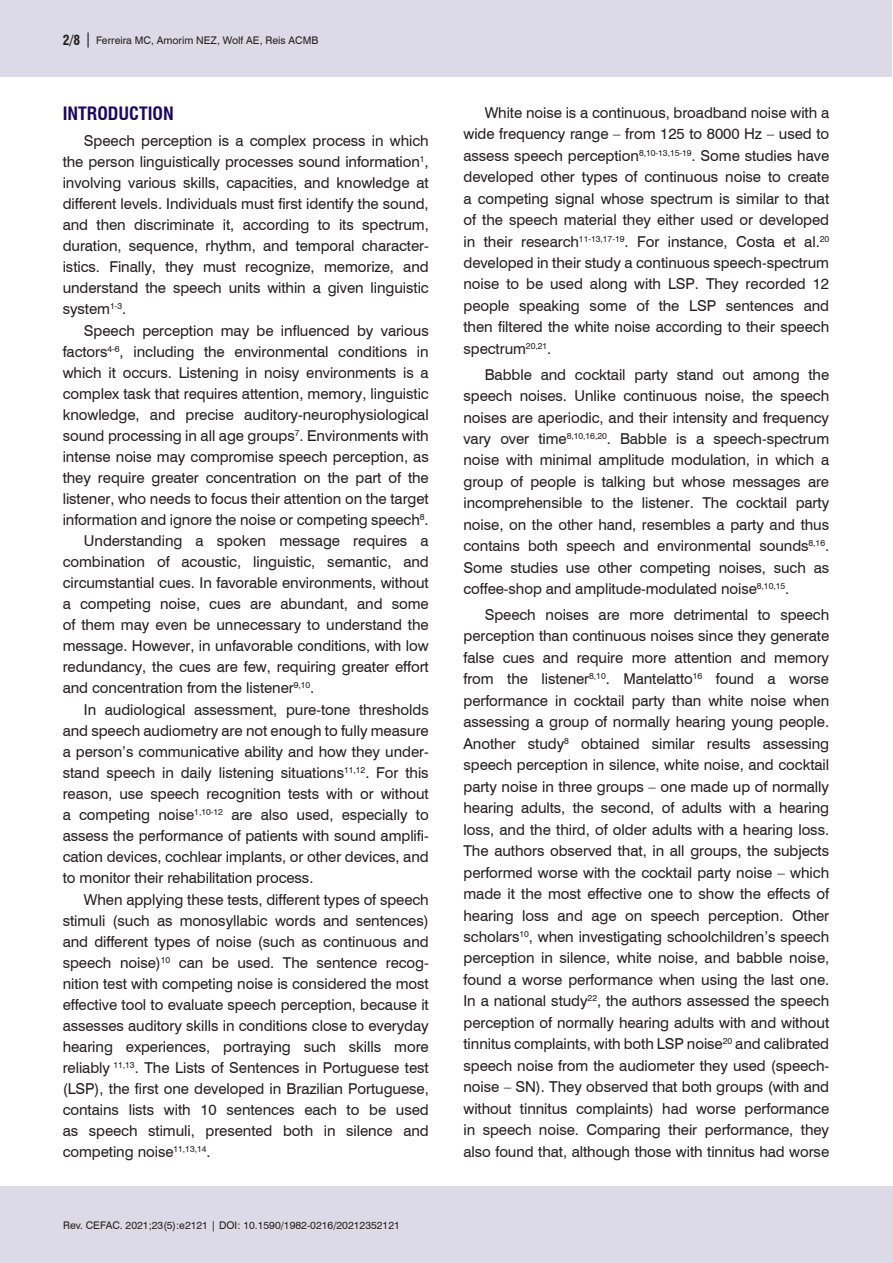
<style>
.page{position:relative;width:893px;height:1263px;background:#fff}
.page>*{position:absolute;margin:0;border:0;box-sizing:border-box;transform-origin:0 0}
.Nivel_1{font:700 condensed 18px "Swiss 721 BT";color:#18085f}
.Corpo_do_texto_INGL{font:15px/21.5px "Swiss 721 BT";letter-spacing:-.005em;color:#231f20;text-align:justify}
.t1{font:10.5px "Swiss 721 BT";color:#231f20}
.s1{font-weight:700;font-stretch:condensed;font-size:13.5px}
.s2{font-size:15px}
</style>
<div class="page">
<div style="left:0;top:1186px;width:892px;height:77px;background:#dcdae7"></div>
<div style="left:0;top:0;width:892px;height:77px;background:#dcdae7"></div>
<p class="t1" style="left:63px;top:34px;width:257px"><span class="s1">2/8</span> <span class="s2">|</span> Ferreira MC, Amorim NEZ, Wolf AE, Reis ACMB</p>
<p class="Nivel_1" style="left:63px;top:103px;width:113px">INTRODUCTION</p>
<p class="Corpo_do_texto_INGL" style="left:63px;top:130px;width:368px;line-height:21px;text-indent:21px">Speech perception is a complex process in which the person linguistically processes sound information<sup>1</sup>, involving various skills, capacities, and knowledge at different levels. Individuals must first identify the sound, and then discriminate it, according to its spectrum, duration, sequence, rhythm, and temporal character&shy;istics. Finally, they must recognize, memorize, and understand the speech units within a given linguistic system<sup>1-3</sup>.</p>
<p class="Corpo_do_texto_INGL" style="left:63px;top:320px;width:368px;line-height:21px;text-indent:21px">Speech perception may be influenced by various factors<sup>4-6</sup>, including the environmental conditions in which it occurs. Listening in noisy environments is a complex task that requires attention, memory, linguistic knowledge, and precise auditory-neurophysiological sound processing in all age groups<sup>7</sup>. Environments with intense noise may compromise speech perception, as they require greater concentration on the part of the listener, who needs to focus their attention on the target information and ignore the noise or competing speech<sup>8</sup>.</p>
<p class="Corpo_do_texto_INGL" style="left:63px;top:530px;width:368px;line-height:21px;text-indent:21px">Understanding a spoken message requires a combination of acoustic, linguistic, semantic, and circumstantial cues. In favorable environments, without a competing noise, cues are abundant, and some of them may even be unnecessary to understand the message. However, in unfavorable conditions, with low redundancy, the cues are few, requiring greater effort and concentration from the listener<sup>9,10</sup>.</p>
<p class="Corpo_do_texto_INGL" style="left:63px;top:699px;width:368px;line-height:21px;text-indent:21px">In audiological assessment, pure-tone thresholds and speech audiometry are not enough to fully measure a person’s communicative ability and how they under&shy;stand speech in daily listening situations<sup>11,12</sup>. For this reason, use speech recognition tests with or without a competing noise<sup>1,10-12</sup> are also used, especially to assess the performance of patients with sound amplifi&shy;cation devices, cochlear implants, or other devices, and to monitor their rehabilitation process.</p>
<p class="Corpo_do_texto_INGL" style="left:63px;top:889px;width:368px;line-height:21px;text-indent:21px">When applying these tests, different types of speech stimuli (such as monosyllabic words and sentences) and different types of noise (such as continuous and speech noise)<sup>10</sup> can be used. The sentence recog&shy;nition test with competing noise is considered the most effective tool to evaluate speech perception, because it assesses auditory skills in conditions close to everyday hearing experiences, portraying such skills more reliably <sup>11,13</sup>. The Lists of Sentences in Portuguese test (LSP), the first one developed in Brazilian Portuguese, contains lists with 10 sentences each to be used as speech stimuli, presented both in silence and competing noise<sup>11,13,14</sup>.</p>
<p class="t1" style="left:63px;top:1218px;width:338px">Rev. CEFAC. 2021;23(5):e2121 | DOI: 10.1590/1982-0216/20212352121</p>
<p class="Corpo_do_texto_INGL" style="left:463px;top:102px;width:367px;text-indent:21px">White noise is a continuous, broadband noise with a wide frequency range – from 125 to 8000 Hz – used to assess speech perception<sup>8,10-13,15-19</sup>. Some studies have developed other types of continuous noise to create a competing signal whose spectrum is similar to that of the speech material they either used or developed in their research<sup>11-13,17-19</sup>. For instance, Costa et al.<sup>20 </sup>developed in their study a continuous speech-spectrum noise to be used along with LSP. They recorded 12 people speaking some of the LSP sentences and then filtered the white noise according to their speech spectrum<sup>20,21</sup>.</p>
<p class="Corpo_do_texto_INGL" style="left:463px;top:363px;width:367px;text-indent:21px">Babble and cocktail party stand out among the speech noises. Unlike continuous noise, the speech noises are aperiodic, and their intensity and frequency vary over time<sup>8,10,16,20</sup>. Babble is a speech-spectrum noise with minimal amplitude modulation, in which a group of people is talking but whose messages are incomprehensible to the listener. The cocktail party noise, on the other hand, resembles a party and thus contains both speech and environmental sounds<sup>8,16</sup>.<br>Some studies use other competing noises, such as coffee-shop and amplitude-modulated noise<sup>8,10,15</sup>.</p>
<p class="Corpo_do_texto_INGL" style="left:463px;top:604px;width:367px;text-indent:21px">Speech noises are more detrimental to speech perception than continuous noises since they generate false cues and require more attention and memory from the listener<sup>8,10</sup>. Mantelatto<sup>16</sup> found a worse performance in cocktail party than white noise when assessing a group of normally hearing young people.<br>Another study<sup>8</sup> obtained similar results assessing speech perception in silence, white noise, and cocktail party noise in three groups – one made up of normally hearing adults, the second, of adults with a hearing loss, and the third, of older adults with a hearing loss.<br>The authors observed that, in all groups, the subjects performed worse with the cocktail party noise – which made it the most effective one to show the effects of hearing loss and age on speech perception. Other scholars<sup>10</sup>, when investigating schoolchildren’s speech perception in silence, white noise, and babble noise, found a worse performance when using the last one.<br>In a national study<sup>22</sup>, the authors assessed the speech perception of normally hearing adults with and without tinnitus complaints, with both LSP noise<sup>20</sup> and calibrated speech noise from the audiometer they used (speech&shy;noise – SN). They observed that both groups (with and without tinnitus complaints) had worse performance in speech noise. Comparing their performance, they also found that, although those with tinnitus had worse</p>
</div>
